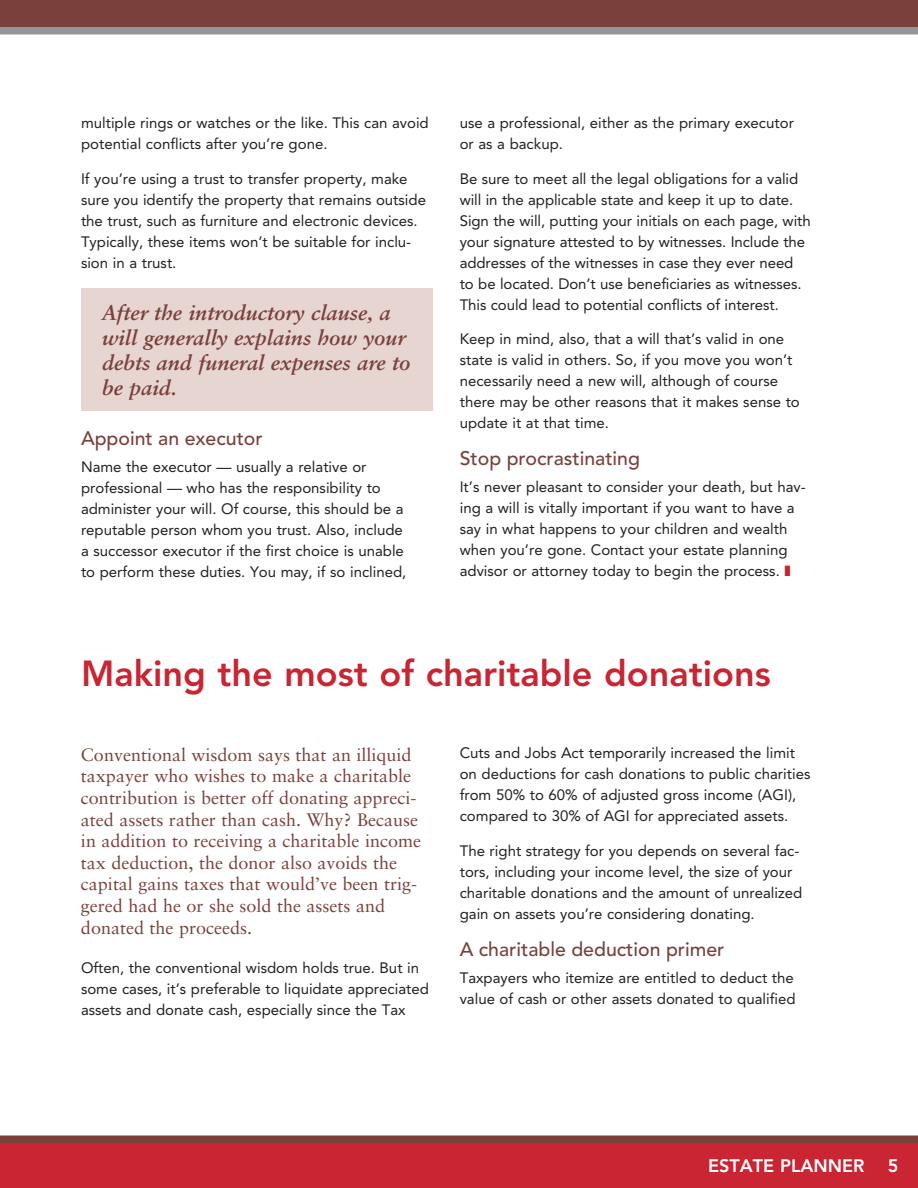
<style>
.page{position:relative;width:918px;height:1188px;background:#fff}
.page>*{position:absolute;margin:0;border:0;box-sizing:border-box;transform-origin:0 0}
.t1{font:800 36px "Avenir LT Std";color:#c92533}
.t2{font:italic 700 21px/25.2px "Sabon LT Std";color:#7a403c}
.t3{font:500 19.5px "Avenir LT Std";color:#7a403c}
.t4{font:18px/21.6px "Sabon LT Std";color:#7a403c}
.t5{font:800 18px "Avenir LT Std";color:#fff}
.t6{font:15px/21px "Avenir LT Std";color:#231f20}
.s1{color:#c92533}
</style>
<div class="page">
<div style="left:0;top:0;width:918px;height:27px;background:#7a403c"></div>
<div style="left:0;top:27px;width:918px;height:7px;background:#939598"></div>
<div style="left:0;top:1136px;width:918px;height:7px;background:#7a403c"></div>
<div style="left:0;top:1143px;width:918px;height:45px;background:#c92533"></div>
<div style="left:81px;top:288px;width:352px;height:123px;background:#e6d5d1"></div>
<p class="t6" style="left:81px;top:113px;width:349px">multiple rings or watches or the like. This can avoid potential conflicts after you’re gone.</p>
<p class="t6" style="left:81px;top:168px;width:347px">If you’re using a trust to transfer property, make sure you identify the property that remains outside the trust, such as furniture and electronic devices.<br>Typically, these items won’t be suitable for inclu&shy;sion in a trust.</p>
<h2 class="t2" style="left:102px;top:300px;width:310px">After the introductory clause, a will generally explains how your debts and funeral expenses are to be paid.</h2>
<h3 class="t3" style="left:81px;top:427px;width:183px">Appoint an executor</h3>
<p class="t6" style="left:81px;top:457px;width:327px">Name the executor — usually a relative or professional — who has the responsibility to administer your will. Of course, this should be a reputable person whom you trust. Also, include a successor executor if the first choice is unable to perform these duties. You may, if so inclined,</p>
<p class="t6" style="left:460px;top:113px;width:336px">use a professional, either as the primary executor or as a backup.</p>
<p class="t6" style="left:460px;top:168px;width:352px">Be sure to meet all the legal obligations for a valid will in the applicable state and keep it up to date.<br>Sign the will, putting your initials on each page, with your signature attested to by witnesses. Include the addresses of the witnesses in case they ever need to be located. Don’t use beneficiaries as witnesses.<br>This could lead to potential conflicts of interest.</p>
<p class="t6" style="left:460px;top:329px;width:342px">Keep in mind, also, that a will that’s valid in one state is valid in others. So, if you move you won’t necessarily need a new will, although of course there may be other reasons that it makes sense to update it at that time.</p>
<h3 class="t3" style="left:460px;top:447px;width:182px">Stop procrastinating</h3>
<p class="t6" style="left:460px;top:477px;width:348px">It’s never pleasant to consider your death, but hav&shy;ing a will is vitally important if you want to have a say in what happens to your children and wealth when you’re gone. Contact your estate planning advisor or attorney today to begin the process. <span class="s1">❚</span></p>
<h1 class="t1" style="left:81px;top:652px;width:691px">Making the most of charitable donations</h1>
<p class="t4" style="left:81px;top:744px;width:342px">Conventional wisdom says that an illiquid taxpayer who wishes to make a charitable contribution is better off donating appreci&shy;ated assets rather than cash. Why? Because in addition to receiving a charitable income tax deduction, the donor also avoids the capital gains taxes that would’ve been trig&shy;gered had he or she sold the assets and donated the proceeds.</p>
<p class="t6" style="left:81px;top:957px;width:349px">Often, the conventional wisdom holds true. But in some cases, it’s preferable to liquidate appreciated assets and donate cash, especially since the Tax</p>
<p class="t6" style="left:460px;top:743px;width:352px">Cuts and Jobs Act temporarily increased the limit on deductions for cash donations to public charities from 50% to 60% of adjusted gross income (AGI), compared to 30% of AGI for appreciated assets.</p>
<p class="t6" style="left:460px;top:840px;width:344px">The right strategy for you depends on several fac&shy;tors, including your income level, the size of your charitable donations and the amount of unrealized gain on assets you’re considering donating.</p>
<h3 class="t3" style="left:460px;top:938px;width:266px">A charitable deduction primer</h3>
<p class="t6" style="left:460px;top:967px;width:337px">Taxpayers who itemize are entitled to deduct the value of cash or other assets donated to qualified</p>
<p class="t5" style="left:708px;top:1155px;width:158px">ESTATE PLANNER</p>
<p class="t5" style="left:888px;top:1155px;width:12px">5</p>
</div>
